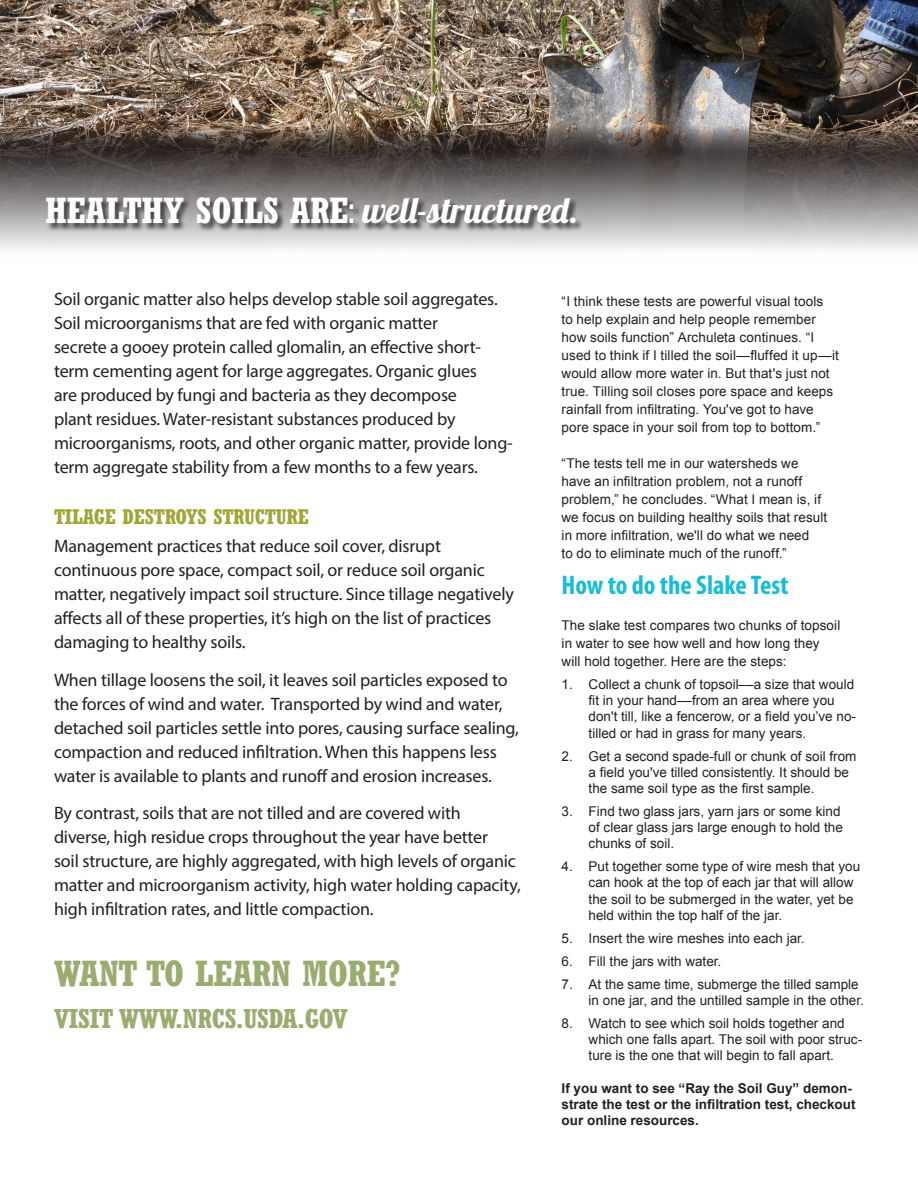
<style>
.page{position:relative;width:918px;height:1188px;background:#fff}
.page>*{position:absolute;margin:0;border:0;box-sizing:border-box;transform-origin:0 0}
.t1{font:36px "Lobster 1.4";color:#fff}
.Heading2{font:700 condensed 36px "Rockwell";letter-spacing:-.01em;color:#9aac70}
.Heading2-2{font:700 condensed 27px "Rockwell";letter-spacing:-.01em;color:#9aac70}
.Main_body{font:700 condensed 27px "Myriad Pro";color:#18bdd2}
.Subheader{font:700 condensed 21px "Rockwell";letter-spacing:-.01em;color:#a2a639}
.maintext{font:18px/24px "Myriad Pro";letter-spacing:-.01em;color:#231f20}
.Main_body-2{font:13.5px/18px "Arial";color:#231f20}
.t2{font:700 13.5px/16.2px "Arial";color:#231f20}
.s1{font-family:"Rockwell";font-weight:700;font-stretch:condensed}
.s2{font-family:"Rockwell";font-stretch:condensed}
</style>
<div class="page">
<img style="left:0;top:0;width:918px;height:111px">
<svg style="left:0;top:111px;width:918px;height:138px;background:#7e7873"></svg>
<div style="left:46px;top:197px;width:538px;height:35px;background:#231f20;opacity:.75"></div>
<p class="t1" style="left:45px;top:187px;width:534px"><span class="s1">HEALTHY SOILS ARE</span><span class="s2">:</span> well-structured.</p>
<p class="maintext" style="left:54px;top:287px;width:460px">Soil organic matter also helps develop stable soil aggregates.<br>Soil microorganisms that are fed with organic matter<br>secrete a gooey protein called glomalin, an effective short&shy;term cementing agent for large aggregates. Organic glues<br>are produced by fungi and bacteria as they decompose<br>plant residues. Water-resistant substances produced by microorganisms, roots, and other organic matter, provide long&shy;term aggregate stability from a few months to a few years.</p>
<p class="Subheader" style="left:54px;top:504px;width:256px">TILAGE DESTROYS STRUCTURE</p>
<p class="maintext" style="left:54px;top:534px;width:461px">Management practices that reduce soil cover, disrupt continuous pore space, compact soil, or reduce soil organic matter, negatively impact soil structure. Since tillage negatively affects all of these properties, it’s high on the list of practices damaging to healthy soils.</p>
<p class="maintext" style="left:54px;top:668px;width:466px">When tillage loosens the soil, it leaves soil particles exposed to the forces of wind and water. Transported by wind and water, detached soil particles settle into pores, causing surface sealing, compaction and reduced infiltration. When this happens less water is available to plants and runoff and erosion increases.</p>
<p class="maintext" style="left:54px;top:801px;width:468px">By contrast, soils that are not tilled and are covered with diverse, high residue crops throughout the year have better<br>soil structure, are highly aggregated, with high levels of organic matter and microorganism activity, high water holding capacity, high infiltration rates, and little compaction.</p>
<p class="Heading2" style="left:54px;top:952px;width:348px">WANT TO LEARN MORE?</p>
<p class="Heading2-2" style="left:54px;top:1003px;width:295px">VISIT WWW.NRCS.USDA.GOV</p>
<p class="Main_body-2" style="left:562px;top:292px;width:279px">“I think these tests are powerful visual tools<br>to help explain and help people remember how soils function” Archuleta continues. “I used to think if I tilled the soil—fluffed it up—it would allow more water in. But that's just not true. Tilling soil closes pore space and keeps rainfall from infiltrating. You've got to have pore space in your soil from top to bottom.”</p>
<p class="Main_body-2" style="left:562px;top:454px;width:267px">“The tests tell me in our watersheds we have an infiltration problem, not a runoff problem,” he concludes. “What I mean is, if we focus on building healthy soils that result in more infiltration, we'll do what we need<br>to do to eliminate much of the runoff.”</p>
<p class="Main_body" style="left:562px;top:568px;width:228px">How to do the Slake Test</p>
<p class="Main_body-2" style="left:562px;top:616px;width:280px">The slake test compares two chunks of topsoil in water to see how well and how long they will hold together. Here are the steps:</p>
<p class="Main_body-2" style="left:589px;top:676px;width:269px;line-height:16.2px;text-indent:-27px">1. Collect a chunk of topsoil––a size that would fit in your hand––from an area where you don't till, like a fencerow, or a field you’ve no&shy;tilled or had in grass for many years.</p>
<p class="Main_body-2" style="left:589px;top:748px;width:269px;line-height:16.2px;text-indent:-27px">2. Get a second spade-full or chunk of soil from a field you've tilled consistently. It should be the same soil type as the first sample.</p>
<p class="Main_body-2" style="left:589px;top:803px;width:256px;line-height:16.2px;text-indent:-27px">3. Find two glass jars, yarn jars or some kind of clear glass jars large enough to hold the chunks of soil.</p>
<p class="Main_body-2" style="left:589px;top:859px;width:273px;line-height:16.2px;text-indent:-27px">4. Put together some type of wire mesh that you can hook at the top of each jar that will allow the soil to be submerged in the water, yet be held within the top half of the jar.</p>
<p class="Main_body-2" style="left:562px;top:929px;width:245px">5. Insert the wire meshes into each jar.</p>
<p class="Main_body-2" style="left:562px;top:952px;width:161px">6. Fill the jars with water.</p>
<p class="Main_body-2" style="left:589px;top:976px;width:277px;line-height:16.2px;text-indent:-27px">7. At the same time, submerge the tilled sample in one jar, and the untilled sample in the other.</p>
<p class="Main_body-2" style="left:589px;top:1015px;width:275px;line-height:16.2px;text-indent:-27px">8. Watch to see which soil holds together and which one falls apart. The soil with poor struc&shy;ture is the one that will begin to fall apart.</p>
<p class="t2" style="left:562px;top:1080px;width:296px">If you want to see “Ray the Soil Guy” demon&shy;strate the test or the infiltration test, checkout our online resources.</p>
</div>
